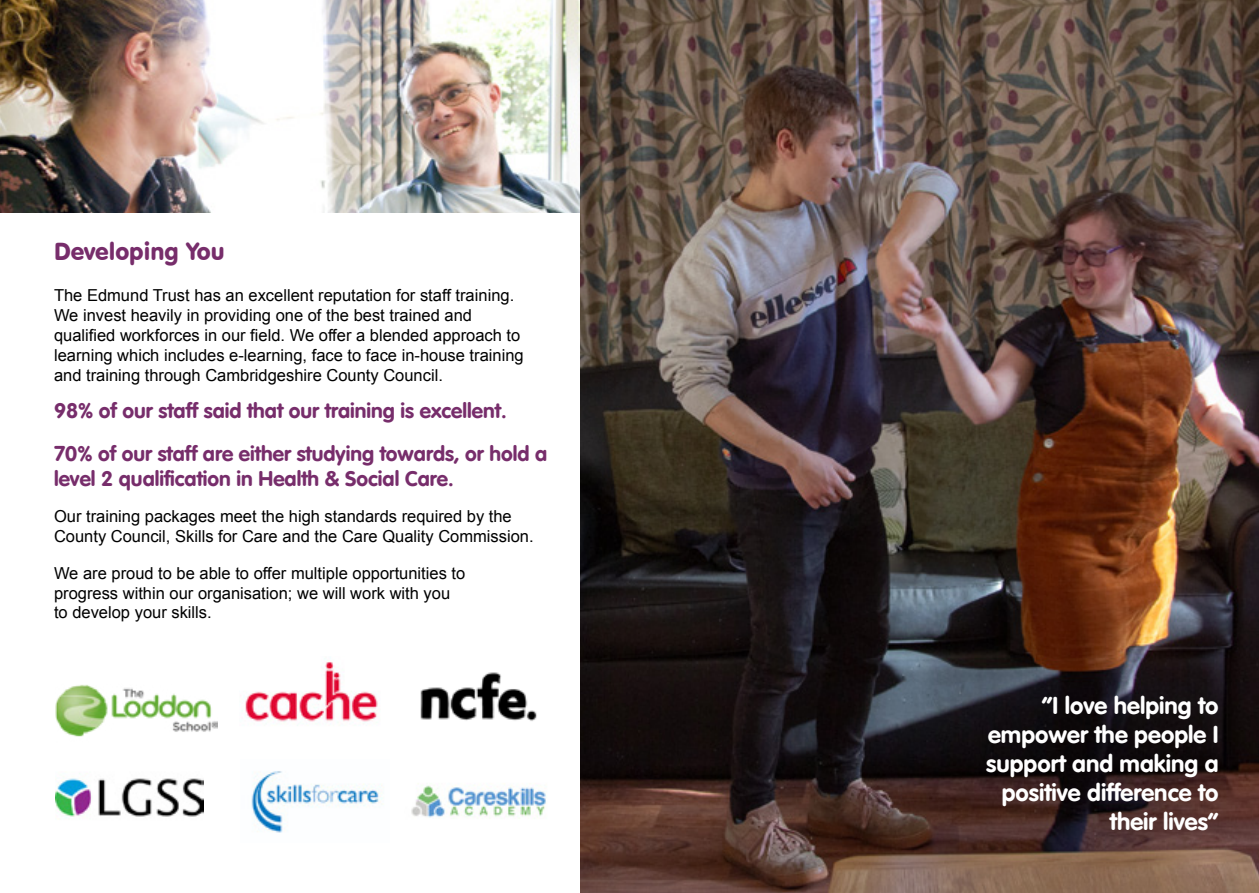
<style>
.page{position:relative;width:1259px;height:893px;background:#fff}
.page>*{position:absolute;margin:0;border:0;box-sizing:border-box;transform-origin:0 0}
.t1{font:24px/28.8px "VAG Rounded Bold";color:#fff;text-align:right}
.t2{font:24px "VAG Rounded BT";color:#772d6b}
.t3{font:21px/42.9px "VAG Rounded Bold";color:#772d6b}
.t4{font:16.5px/19.8px "Arial";color:#000}
</style>
<div class="page">
<img style="left:0;top:0;width:580px;height:213px">
<img style="left:55px;top:773px;width:149px;height:45px">
<img style="left:251px;top:771px;width:131px;height:62px">
<img style="left:411px;top:785px;width:136px;height:34px">
<img style="left:55px;top:685px;width:163px;height:52px">
<img style="left:242px;top:658px;width:136px;height:68px">
<img style="left:420px;top:672px;width:117px;height:49px">
<img style="left:580px;top:0;width:679px;height:893px">
<h1 class="t2" style="left:54px;top:236px;width:172px">Developing You</h1>
<p class="t4" style="left:54px;top:286px;width:471px">The Edmund Trust has an excellent reputation for staff training.<br>We invest heavily in providing one of the best trained and qualified workforces in our field. We offer a blended approach to learning which includes e-learning, face to face in-house training and training through Cambridgeshire County Council.</p>
<p class="t3" style="left:54px;top:389px;width:495px">98% of our staff said that our training is excellent.<br>70% of our staff are either studying towards, or hold a</p>
<p class="t3" style="left:54px;top:457px;width:401px">level 2 qualification in Health &amp; Social Care.</p>
<p class="t4" style="left:54px;top:507px;width:481px">Our training packages meet the high standards required by the<br>County Council, Skills for Care and the Care Quality Commission.</p>
<p class="t4" style="left:54px;top:563px;width:413px">We are proud to be able to offer multiple opportunities to progress within our organisation; we will work with you to develop your skills.</p>
<h1 class="t1" style="left:986px;top:691px;width:234px">“I love helping to empower the people I support and making a positive difference to their lives”</h1>
</div>
